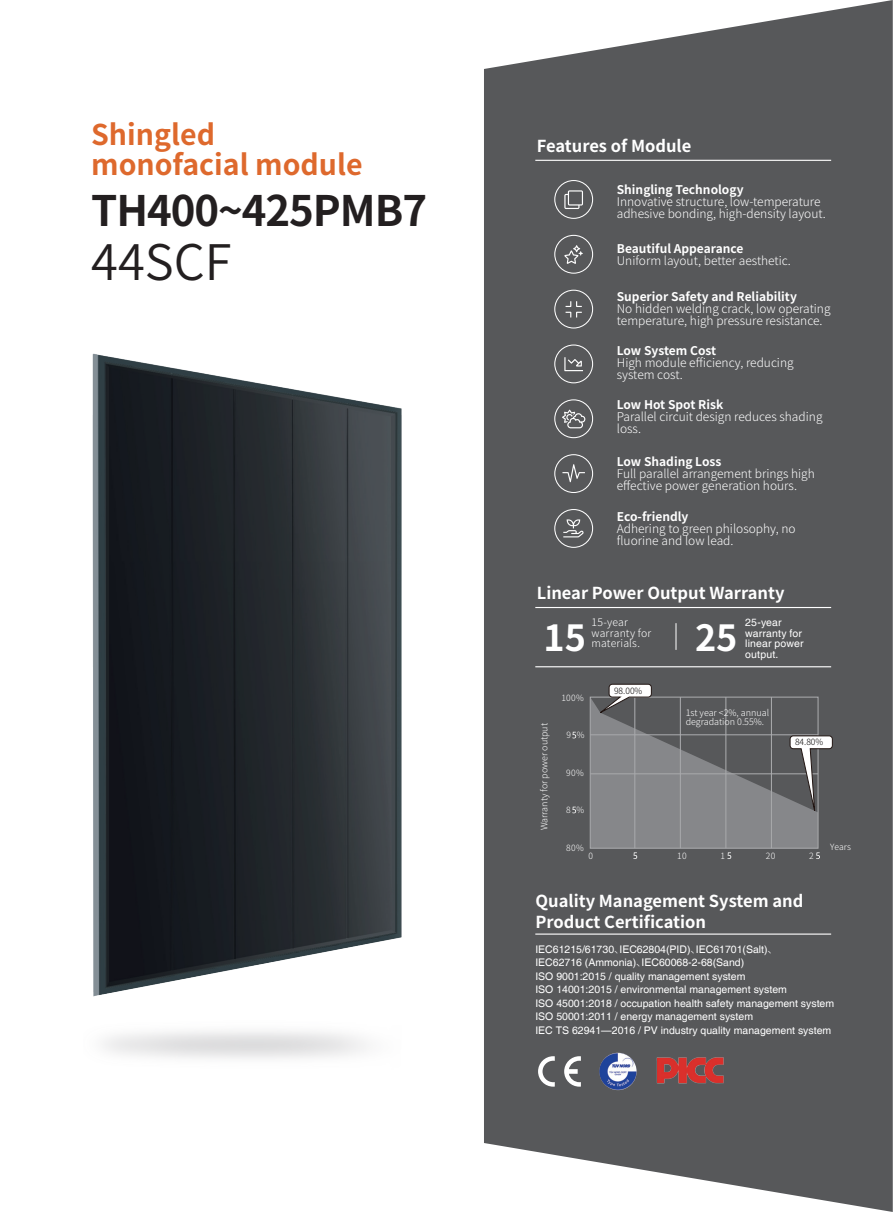
<style>
.page{position:relative;width:893px;height:1212px;background:#fff}
.page>*{position:absolute;margin:0;border:0;box-sizing:border-box;transform-origin:0 0}
.t1{font:48.9px "Source Han Sans CN";color:#231f20}
.t2{font:700 42px "Source Han Sans CN";letter-spacing:-.025em;color:#231f20}
.t3{font:700 36px "Source Han Sans CN";color:#fff}
.t4{font:700 28.5px/30px "Source Han Sans CN";color:#de692d}
.t5{font:700 16.5px/21px "Source Han Sans CN";color:#fff}
.t6{font:300 12px/12px "Source Han Sans CN";color:#fff}
.t7{font:700 12px "Source Han Sans CN";color:#fff}
.t8{font:10.5px/13.5px "Helvetica";color:#fff}
.t9{font:300 10.5px/10.5px "Source Han Sans CN";letter-spacing:.015em;color:#fff}
.t10{font:300 9px/9px "Source Han Sans CN";color:#fff}
.t11{font:300 8.55px "Source Han Sans CN";letter-spacing:.04em;color:#fff}
.t12{font:300 8.55px "Source Han Sans CN";color:#060303}
.s1{font-family:"Source Han Sans CN";font-weight:300}
</style>
<div class="page">
<svg style="left:484px;top:0;width:409px;height:1212px;background:#616264"></svg>
<div style="left:554px;top:180px;width:39px;height:39px;border:1px solid #fff;border-radius:50%"></div>
<svg style="left:564px;top:190px;width:19px;height:19px"></svg>
<div style="left:554px;top:399px;width:39px;height:39px;border:1px solid #fff;border-radius:50%"></div>
<svg style="left:562px;top:410px;width:23px;height:18px"></svg>
<div style="left:554px;top:235px;width:39px;height:39px;border:1px solid #fff;border-radius:50%"></div>
<svg style="left:564px;top:245px;width:19px;height:19px"></svg>
<div style="left:554px;top:290px;width:39px;height:38px;border:1px solid #fff;border-radius:50%"></div>
<svg style="left:565px;top:301px;width:17px;height:16px"></svg>
<div style="left:554px;top:344px;width:39px;height:39px;border:1px solid #fff;border-radius:50%"></div>
<svg style="left:564px;top:357px;width:19px;height:14px"></svg>
<div style="left:554px;top:509px;width:39px;height:39px;border:1px solid #fff;border-radius:50%"></div>
<hr style="left:535px;top:933px;width:296px;height:2px;background:#fff">
<hr style="left:535px;top:607px;width:296px;height:1px;background:#fff">
<hr style="left:535px;top:666px;width:296px;height:1px;background:#fff">
<svg style="left:676px;top:623px;width:1px;height:27px"></svg>
<svg style="left:572px;top:807px;width:4px;height:6px"></svg>
<svg style="left:572px;top:732px;width:4px;height:6px"></svg>
<svg style="left:590px;top:684px;width:243px;height:175px;background:#747577"></svg>
<hr style="left:535px;top:160px;width:296px;height:1px;background:#fff">
<img style="left:651px;top:1053px;width:80px;height:36px">
<img style="left:599px;top:1053px;width:38px;height:37px;border-radius:19px">
<svg style="left:538px;top:1056px;width:17px;height:30px"></svg>
<svg style="left:564px;top:1056px;width:17px;height:30px"></svg>
<div style="left:554px;top:454px;width:39px;height:39px;border:1px solid #fff;border-radius:50%"></div>
<svg style="left:562px;top:464px;width:23px;height:18px"></svg>
<svg style="left:563px;top:519px;width:21px;height:18px"></svg>
<img style="left:92px;top:353px;width:310px;height:706px">
<h3 class="t4" style="left:91px;top:120px;width:273px">Shingled monofacial module</h3>
<h2 class="t2" style="left:91px;top:187px;width:337px">TH400~425PMB7</h2>
<h1 class="t1" style="left:91px;top:235px;width:142px">44SCF</h1>
<h3 class="t5" style="left:537px;top:136px;width:156px">Features of Module</h3>
<p class="t7" style="left:617px;top:183px;width:128px">Shingling Technology</p>
<p class="t6" style="left:617px;top:196px;width:211px">Innovative structure, low-temperature adhesive bonding, high-density layout.</p>
<p class="t7" style="left:617px;top:242px;width:128px">Beautiful Appearance</p>
<p class="t6" style="left:617px;top:255px;width:176px">Uniform layout, better aesthetic.</p>
<p class="t7" style="left:617px;top:290px;width:182px">Superior Safety and Reliability</p>
<p class="t6" style="left:617px;top:303px;width:215px">No hidden welding crack, low operating temperature, high pressure resistance.</p>
<p class="t7" style="left:617px;top:344px;width:101px">Low System Cost</p>
<p class="t6" style="left:617px;top:357px;width:178px">High module efficiency, reducing system cost.</p>
<p class="t7" style="left:617px;top:398px;width:108px">Low Hot Spot Risk</p>
<p class="t6" style="left:617px;top:411px;width:207px">Parallel circuit design reduces shading loss.</p>
<p class="t7" style="left:617px;top:454px;width:106px">Low Shading Loss</p>
<p class="t6" style="left:617px;top:467px;width:200px">Full parallel arrangement brings high effective power generation hours.</p>
<p class="t7" style="left:617px;top:510px;width:73px">Eco-friendly</p>
<p class="t6" style="left:617px;top:523px;width:180px">Adhering to green philosophy, no fluorine and low lead.</p>
<h3 class="t5" style="left:537px;top:583px;width:249px">Linear Power Output Warranty</h3>
<p class="t9" style="left:591px;top:617px;width:61px">15-year warranty for materials.</p>
<h3 class="t3" style="left:544px;top:617px;width:44px">15</h3>
<h3 class="t3" style="left:695px;top:617px;width:44px">25</h3>
<p class="t8" style="left:745px;top:618px;width:60px;line-height:10.5px">25-year warranty for linear power output.</p>
<p class="t10" style="left:540px;top:830px;width:109px;rotate:-90deg">Warranty for power output</p>
<p class="t11" style="left:561px;top:693px;width:24px">100%</p>
<p class="t11" style="left:566px;top:730px;width:20px">9 %</p>
<p class="t11" style="left:566px;top:768px;width:19px">90%</p>
<p class="t11" style="left:566px;top:805px;width:20px">8 %</p>
<p class="t12" style="left:614px;top:686px;width:30px">98.00%</p>
<p class="t10" style="left:686px;top:709px;width:85px">1st year &lt;2%, annual degradation 0.55%.</p>
<p class="t12" style="left:795px;top:737px;width:30px">84.80%</p>
<p class="t11" style="left:566px;top:843px;width:19px">80%</p>
<p class="t11" style="left:588px;top:851px;width:6px">0</p>
<p class="t11" style="left:677px;top:851px;width:11px">10</p>
<p class="t11" style="left:720px;top:851px;width:6px">1</p>
<p class="t11" style="left:766px;top:851px;width:11px">20</p>
<p class="t11" style="left:809px;top:851px;width:6px">2</p>
<p class="t11" style="left:830px;top:842px;width:22px">Years</p>
<h3 class="t5" style="left:536px;top:890px;width:269px">Quality Management System and<br>Product Certification</h3>
<p class="t8" style="left:535px;top:942px;width:300px">IEC61215/61730<span class="s1">、</span>IEC62804(PID)<span class="s1">、</span>IEC61701(Salt)<span class="s1">、<br></span>IEC62716 (Ammonia)<span class="s1">、</span>IEC60068-2-68(Sand)<br>ISO 9001:2015 / quality management system<br>ISO 14001:2015 / environmental management system<br>ISO 45001:2018 / occupation health safety management system ISO 50001:2011 / energy management system<br>IEC TS 62941—2016 / PV industry quality management system</p>
</div>
